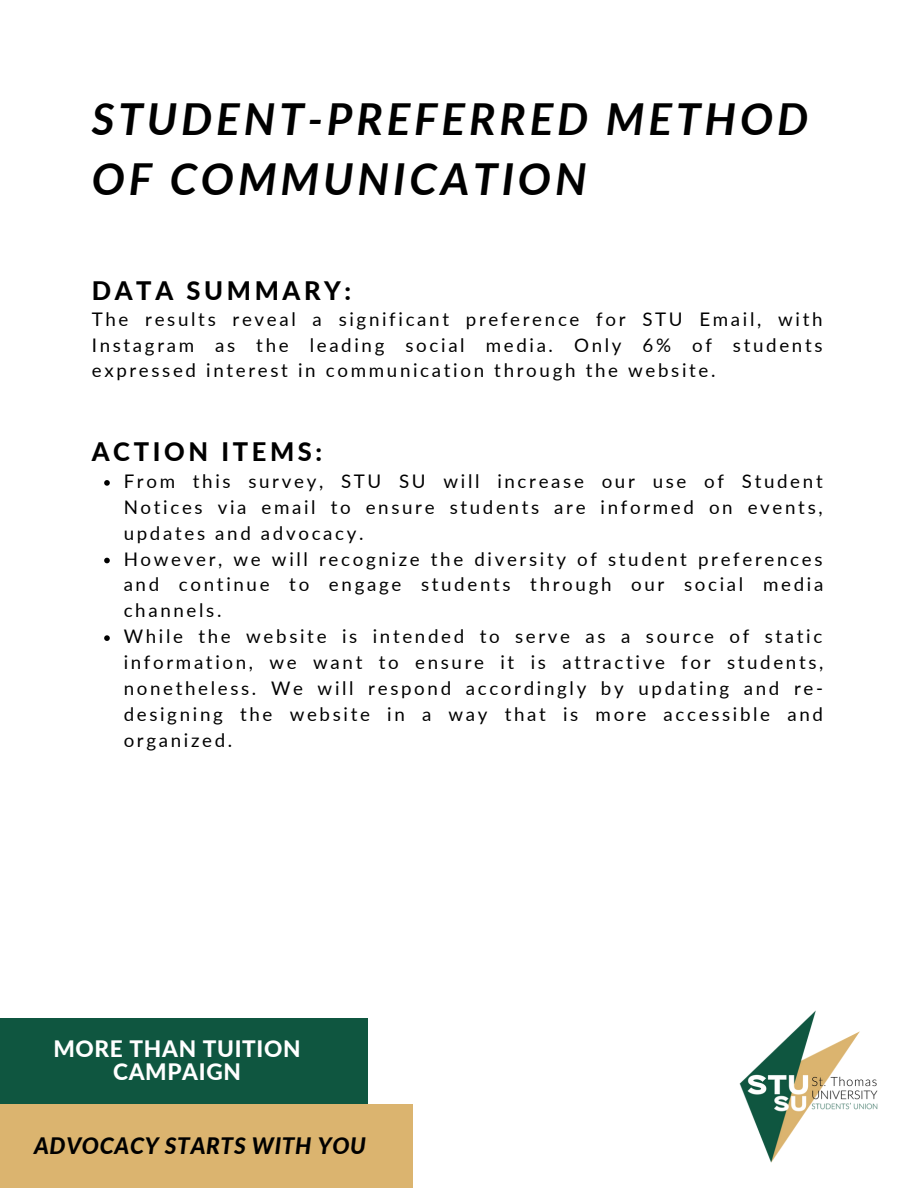
<style>
.page{position:relative;width:918px;height:1188px;background:#fff}
.page>*{position:absolute;margin:0;border:0;box-sizing:border-box;transform-origin:0 0}
.t1{font:italic 700 44.1px/60.8px "Lato";letter-spacing:.09em;color:#000}
.t2{font:800 25.5px "Lato";letter-spacing:.14em;color:#000}
.t3{font:800 22.65px/23.7px "Lato";letter-spacing:.03em;color:#fff;text-align:center}
.t4{font:italic 800 22.65px "Lato";letter-spacing:.03em;color:#000}
.t5{font:18.75px/25.8px "Lato";letter-spacing:.14em;color:#000}
</style>
<div class="page">
<div style="left:0;top:1019px;width:368px;height:85px;background:#0f5640"></div>
<div style="left:0;top:1104px;width:413px;height:84px;background:#dbb46f"></div>
<img style="left:739px;top:1010px;width:139px;height:153px">
<svg style="left:104px;top:480px;width:6px;height:6px"></svg>
<svg style="left:104px;top:558px;width:6px;height:5px"></svg>
<svg style="left:104px;top:635px;width:6px;height:6px"></svg>
<h1 class="t1" style="left:92px;top:87px;width:718px">STUDENT-PREFERRED METHOD<br>OF COMMUNICATION</h1>
<h2 class="t2" style="left:92px;top:275px;width:261px">DATA SUMMARY:</h2>
<p class="t5" style="left:92px;top:305px;width:732px;text-align:justify">The results reveal a significant preference for STU Email, with Instagram as the leading social media. Only 6% of students expressed interest in communication through the website.</p>
<h2 class="t2" style="left:92px;top:436px;width:232px">ACTION ITEMS:</h2>
<p class="t5" style="left:124px;top:468px;width:701px">From this survey, STU SU will increase our use of Student Notices via email to ensure students are informed on events, updates and advocacy.<br>However, we will recognize the diversity of student preferences and continue to engage students through our social media channels.<br>While the website is intended to serve as a source of static information, we want to ensure it is attractive for students, nonetheless. We will respond accordingly by updating and re&shy;designing the website in a way that is more accessible and organized.</p>
<p class="t3" style="left:53px;top:1036px;width:249px">MORE THAN TUITION<br>CAMPAIGN</p>
<p class="t4" style="left:34px;top:1131px;width:333px">ADVOCACY STARTS WITH YOU</p>
</div>
